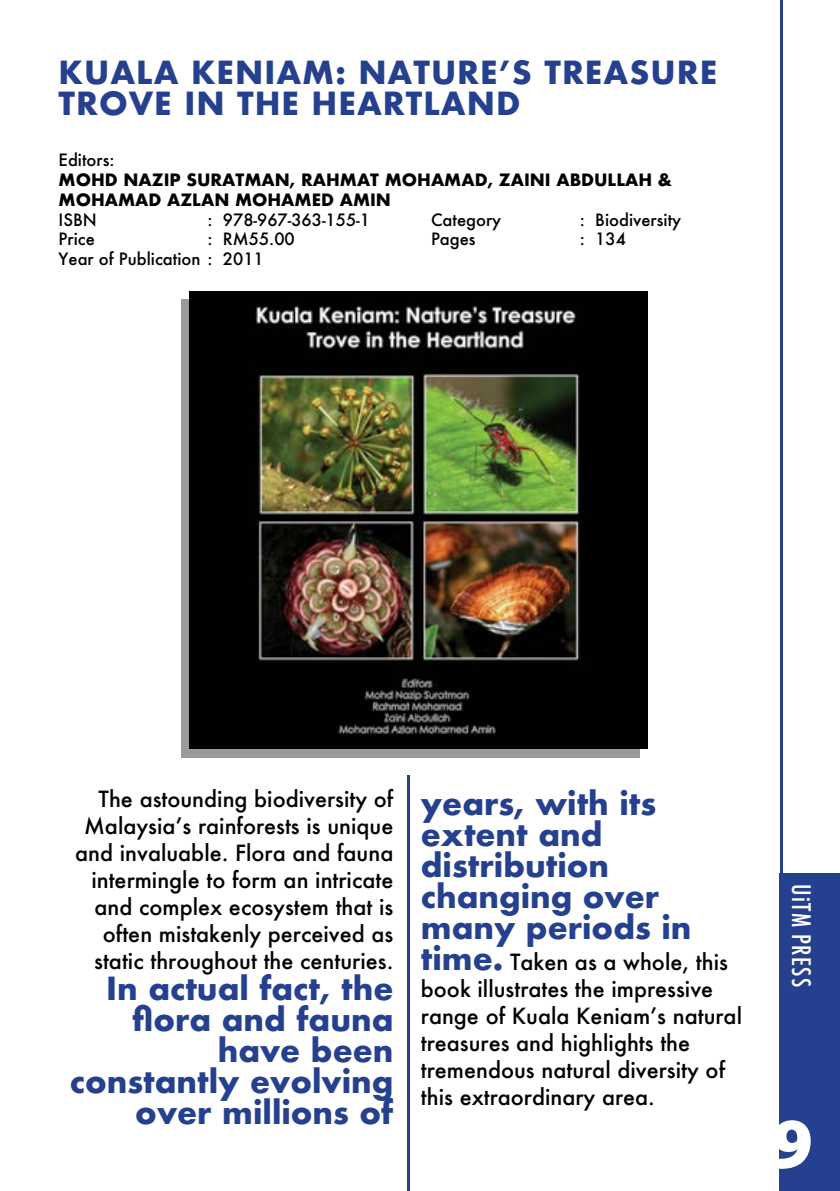
<style>
.page{position:relative;width:840px;height:1191px;background:#fff}
.page>*{position:absolute;margin:0;border:0;box-sizing:border-box;transform-origin:0 0}
.t1{font:900 72.4px "Myriad Pro";color:#fff}
.t2{font:700 31px/31px "Futura";color:#25408f;text-align:right}
.t3{font:700 31px/31px "Futura";letter-spacing:.03em;color:#25408f}
.t4{font:500 condensed 24.8px "Futura";letter-spacing:.05em;color:#fff}
.t5{font:500 21.6px/26.8px "Futura";color:#000;text-align:right}
.t6{font:500 16.6px "Futura";color:#000}
.t7{font:700 16.6px/19.8px "Futura";color:#000}
.s1{font-weight:700;font-size:31px;color:#25408f}
</style>
<div class="page">
<hr style="left:407px;top:775px;width:2px;height:416px;background:#25408f">
<div style="left:779px;top:873px;width:60px;height:318px;background:#25408f"></div>
<hr style="left:779px;top:0;width:3px;height:1191px;background:#25408f">
<div style="left:181px;top:300px;width:458px;height:457px;background:#9a9a9a"></div>
<img style="left:190px;top:291px;width:457px;height:458px">
<h2 class="t3" style="left:59px;top:57px;width:660px">KUALA KENIAM: NATURE’S TREASURE<br>TROVE IN THE HEARTLAND</h2>
<p class="t6" style="left:59px;top:148px;width:57px">Editors:</p>
<p class="t7" style="left:59px;top:170px;width:614px">MOHD NAZIP SURATMAN, RAHMAT MOHAMAD, ZAINI ABDULLAH &amp;<br>MOHAMAD AZLAN MOHAMED AMIN</p>
<p class="t6" style="left:59px;top:208px;width:40px">ISBN</p>
<p class="t6" style="left:207px;top:208px;width:164px">: 978-967-363-155-1</p>
<p class="t6" style="left:431px;top:208px;width:72px">Category</p>
<p class="t6" style="left:579px;top:208px;width:103px">: Biodiversity</p>
<p class="t6" style="left:59px;top:228px;width:38px">Price</p>
<p class="t6" style="left:207px;top:228px;width:89px">: RM55.00</p>
<p class="t6" style="left:431px;top:228px;width:46px">Pages</p>
<p class="t6" style="left:579px;top:228px;width:47px">: 134</p>
<p class="t6" style="left:59px;top:248px;width:206px">Year of Publication : 2011</p>
<p class="t5" style="left:75px;top:785px;width:319px">The astounding biodiversity of<br>Malaysiaʼs rainforests is unique and invaluable. Flora and fauna intermingle to form an intricate and complex ecosystem that is often mistakenly perceived as static throughout the centuries.</p>
<h2 class="t2" style="left:70px;top:972px;width:325px">In actual fact, the flora and fauna have been constantly evolving over millions of</h2>
<h2 class="t2" style="left:420px;top:788px;width:272px;text-align:left">years, with its extent and distribution changing over many periods in</h2>
<p class="t5" style="left:420px;top:948px;width:322px;text-align:left"><span class="s1">time.</span> Taken as a whole, this book illustrates the impressive range of Kuala Keniamʼs natural treasures and highlights the tremendous natural diversity of this extraordinary area.</p>
<p class="t4" style="left:816px;top:884px;width:105px;rotate:90deg">UiTM PRESS</p>
<h1 class="t1" style="left:771px;top:1095px;width:43px">9</h1>
</div>
